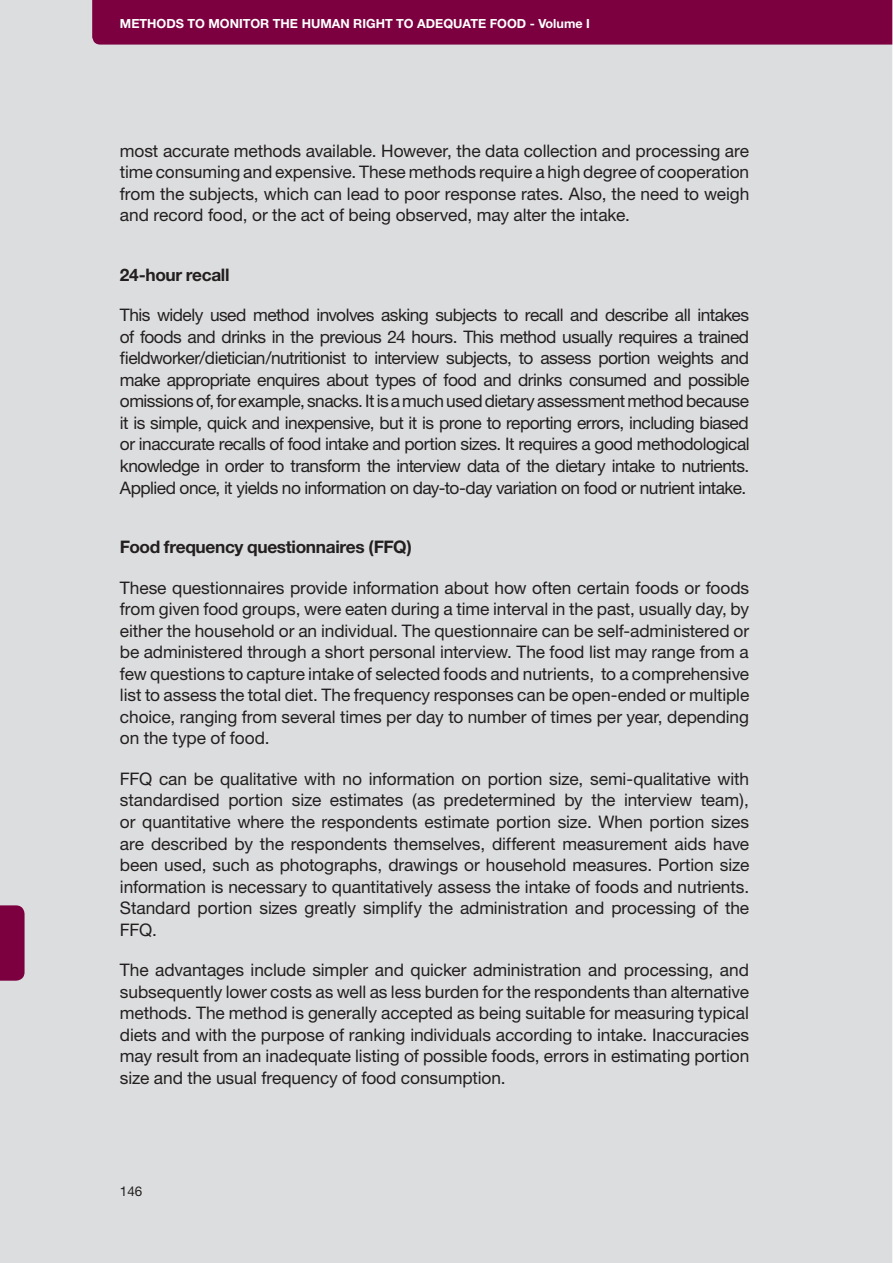
<style>
.page{position:relative;width:893px;height:1263px;background:#fff}
.page>*{position:absolute;margin:0;border:0;box-sizing:border-box;transform-origin:0 0}
.t1{font:17.25px/21.5px "Helvetica Neue";letter-spacing:-.01em;color:#231f20;text-align:justify}
.t2{font:700 17.25px "Helvetica Neue";letter-spacing:-.02em;color:#231f20}
.t3{font:13.5px "Helvetica Neue";color:#231f20}
.t4{font:700 12.6px "Helvetica Neue";color:#fff}
</style>
<div class="page">
<div style="left:1px;top:0;width:891px;height:1263px;background:#dcddde"></div>
<div style="left:92px;top:0;width:800px;height:45px;background:#7c0040"></div>
<svg style="left:1px;top:905px;width:24px;height:76px;background:#800946"></svg>
<p class="t4" style="left:120px;top:19px;width:471px">METHODS TO MONITOR THE HUMAN RIGHT TO ADEQUATE FOOD - Volume I</p>
<p class="t1" style="left:120px;top:141px;width:631px">most accurate methods available. However, the data collection and processing are time consuming and expensive. These methods require a high degree of cooperation from the subjects, which can lead to poor response rates. Also, the need to weigh and record food, or the act of being observed, may alter the intake.</p>
<p class="t2" style="left:120px;top:268px;width:111px">24-hour recall</p>
<p class="t1" style="left:120px;top:306px;width:631px">This widely used method involves asking subjects to recall and describe all intakes of foods and drinks in the previous 24 hours. This method usually requires a trained fieldworker/dietician/nutritionist to interview subjects, to assess portion weights and make appropriate enquires about types of food and drinks consumed and possible omissions of, for example, snacks. It is a much used dietary assessment method because it is simple, quick and inexpensive, but it is prone to reporting errors, including biased or inaccurate recalls of food intake and portion sizes. It requires a good methodological knowledge in order to transform the interview data of the dietary intake to nutrients.<br>Applied once, it yields no information on day-to-day variation on food or nutrient intake.</p>
<p class="t2" style="left:120px;top:541px;width:294px">Food frequency questionnaires (FFQ)</p>
<p class="t1" style="left:120px;top:579px;width:631px">These questionnaires provide information about how often certain foods or foods from given food groups, were eaten during a time interval in the past, usually day, by either the household or an individual. The questionnaire can be self-administered or be administered through a short personal interview. The food list may range from a few questions to capture intake of selected foods and nutrients, to a comprehensive list to assess the total diet. The frequency responses can be open-ended or multiple choice, ranging from several times per day to number of times per year, depending on the type of food.</p>
<p class="t1" style="left:120px;top:770px;width:631px">FFQ can be qualitative with no information on portion size, semi-qualitative with standardised portion size estimates (as predetermined by the interview team), or quantitative where the respondents estimate portion size. When portion sizes are described by the respondents themselves, different measurement aids have been used, such as photographs, drawings or household measures. Portion size information is necessary to quantitatively assess the intake of foods and nutrients.<br>Standard portion sizes greatly simplify the administration and processing of the FFQ.</p>
<p class="t1" style="left:120px;top:961px;width:631px">The advantages include simpler and quicker administration and processing, and subsequently lower costs as well as less burden for the respondents than alternative methods. The method is generally accepted as being suitable for measuring typical diets and with the purpose of ranking individuals according to intake. Inaccuracies may result from an inadequate listing of possible foods, errors in estimating portion size and the usual frequency of food consumption.</p>
<p class="t3" style="left:120px;top:1187px;width:24px">146</p>
</div>
